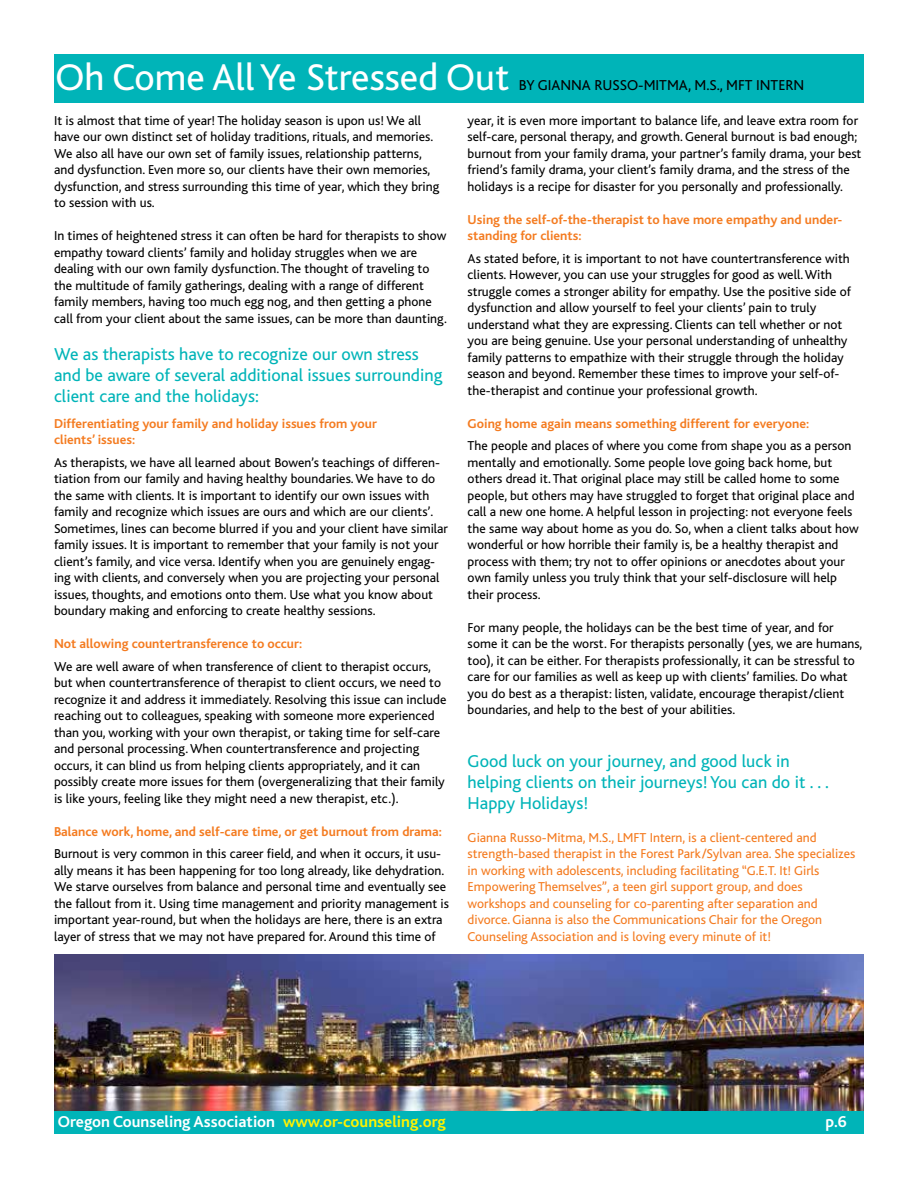
<style>
.page{position:relative;width:918px;height:1188px;background:#fff}
.page>*{position:absolute;margin:0;border:0;box-sizing:border-box;transform-origin:0 0}
.t1{font:39px "Bliss";color:#fff}
.t2{font:18px/21px "Bliss";color:#00b4b8}
.t3{font:700 16.5px "Bliss";color:#fff}
.t4{font:15px "Bliss";color:#000}
.t5{font:13.5px/16.5px "Bliss";color:#000}
.t6{font:13.5px/16.5px "Bliss";color:#f47b20}
.t7{font:700 13.5px/16.5px "Bliss";color:#f47b20}
.s1{color:#fff200}
</style>
<div class="page">
<div style="left:54px;top:54px;width:810px;height:49px;background:#00b4b8"></div>
<div style="left:54px;top:1109px;width:810px;height:25px;background:#00b4b8"></div>
<img style="left:54px;top:955px;width:810px;height:155px">
<h1 class="t1" style="left:56px;top:57px;width:455px">Oh Come All Ye Stressed Out</h1>
<p class="t4" style="left:519px;top:77px;width:287px">BY GIANNA RUSSO-MITMA, M.S., MFT INTERN</p>
<p class="t5" style="left:54px;top:112px;width:387px">It is almost that time of year! The holiday season is upon us! We all have our own distinct set of holiday traditions, rituals, and memories.<br>We also all have our own set of family issues, relationship patterns, and dysfunction. Even more so, our clients have their own memories, dysfunction, and stress surrounding this time of year, which they bring to session with us.</p>
<p class="t5" style="left:54px;top:228px;width:395px">In times of heightened stress it can often be hard for therapists to show empathy toward clients’ family and holiday struggles when we are dealing with our own family dysfunction. The thought of traveling to the multitude of family gatherings, dealing with a range of different family members, having too much egg nog, and then getting a phone call from your client about the same issues, can be more than daunting.</p>
<h2 class="t2" style="left:54px;top:344px;width:390px">We as therapists have to recognize our own stress and be aware of several additional issues surrounding client care and the holidays:</h2>
<p class="t7" style="left:54px;top:415px;width:325px">Differentiating your family and holiday issues from your clients’ issues:</p>
<p class="t5" style="left:54px;top:454px;width:396px">As therapists, we have all learned about Bowen’s teachings of differen&shy;tiation from our family and having healthy boundaries. We have to do the same with clients. It is important to identify our own issues with family and recognize which issues are ours and which are our clients’.<br>Sometimes, lines can become blurred if you and your client have similar family issues. It is important to remember that your family is not your client’s family, and vice versa. Identify when you are genuinely engag&shy;ing with clients, and conversely when you are projecting your personal issues, thoughts, and emotions onto them. Use what you know about boundary making and enforcing to create healthy sessions.</p>
<p class="t7" style="left:54px;top:636px;width:250px">Not allowing countertransference to occur:</p>
<p class="t5" style="left:54px;top:658px;width:394px">We are well aware of when transference of client to therapist occurs, but when countertransference of therapist to client occurs, we need to recognize it and address it immediately. Resolving this issue can include reaching out to colleagues, speaking with someone more experienced than you, working with your own therapist, or taking time for self-care and personal processing. When countertransference and projecting occurs, it can blind us from helping clients appropriately, and it can possibly create more issues for them (overgeneralizing that their family is like yours, feeling like they might need a new therapist, etc.).</p>
<p class="t7" style="left:54px;top:823px;width:389px">Balance work, home, and self-care time, or get burnout from drama:</p>
<p class="t5" style="left:54px;top:846px;width:397px">Burnout is very common in this career field, and when it occurs, it usu&shy;ally means it has been happening for too long already, like dehydration.<br>We starve ourselves from balance and personal time and eventually see the fallout from it. Using time management and priority management is important year-round, but when the holidays are here, there is an extra layer of stress that we may not have prepared for. Around this time of</p>
<p class="t5" style="left:468px;top:112px;width:395px">year, it is even more important to balance life, and leave extra room for self-care, personal therapy, and growth. General burnout is bad enough; burnout from your family drama, your partner’s family drama, your best friend’s family drama, your client’s family drama, and the stress of the holidays is a recipe for disaster for you personally and professionally.</p>
<p class="t7" style="left:468px;top:211px;width:376px">Using the self-of-the-therapist to have more empathy and under&shy;standing for clients:</p>
<p class="t5" style="left:468px;top:250px;width:385px">As stated before, it is important to not have countertransference with clients. However, you can use your struggles for good as well. With struggle comes a stronger ability for empathy. Use the positive side of dysfunction and allow yourself to feel your clients’ pain to truly understand what they are expressing. Clients can tell whether or not you are being genuine. Use your personal understanding of unhealthy family patterns to empathize with their struggle through the holiday season and beyond. Remember these times to improve your self-of&shy;the-therapist and continue your professional growth.</p>
<p class="t7" style="left:468px;top:415px;width:343px">Going home again means something different for everyone:</p>
<p class="t5" style="left:468px;top:438px;width:393px">The people and places of where you come from shape you as a person mentally and emotionally. Some people love going back home, but others dread it. That original place may still be called home to some people, but others may have struggled to forget that original place and call a new one home. A helpful lesson in projecting: not everyone feels the same way about home as you do. So, when a client talks about how wonderful or how horrible their family is, be a healthy therapist and process with them; try not to offer opinions or anecdotes about your own family unless you truly think that your self-disclosure will help their process.</p>
<p class="t5" style="left:468px;top:619px;width:396px">For many people, the holidays can be the best time of year, and for some it can be the worst. For therapists personally (yes, we are humans, too), it can be either. For therapists professionally, it can be stressful to care for our families as well as keep up with clients’ families. Do what you do best as a therapist: listen, validate, encourage therapist/client boundaries, and help to the best of your abilities.</p>
<h2 class="t2" style="left:468px;top:751px;width:363px">Good luck on your journey, and good luck in helping clients on their journeys! You can do it . . .<br>Happy Holidays!</h2>
<p class="t6" style="left:468px;top:829px;width:389px">Gianna Russo-Mitma, M.S., LMFT Intern, is a client-centered and strength-based therapist in the Forest Park/Sylvan area. She specializes in working with adolescents, including facilitating “G.E.T. It! Girls Empowering Themselves”, a teen girl support group, and does workshops and counseling for co-parenting after separation and divorce. Gianna is also the Communications Chair for the Oregon Counseling Association and is loving every minute of it!</p>
<p class="t3" style="left:58px;top:1113px;width:390px">Oregon Counseling Association <span class="s1">www.or-counseling.org</span></p>
<p class="t3" style="left:826px;top:1113px;width:23px">p.6</p>
</div>
